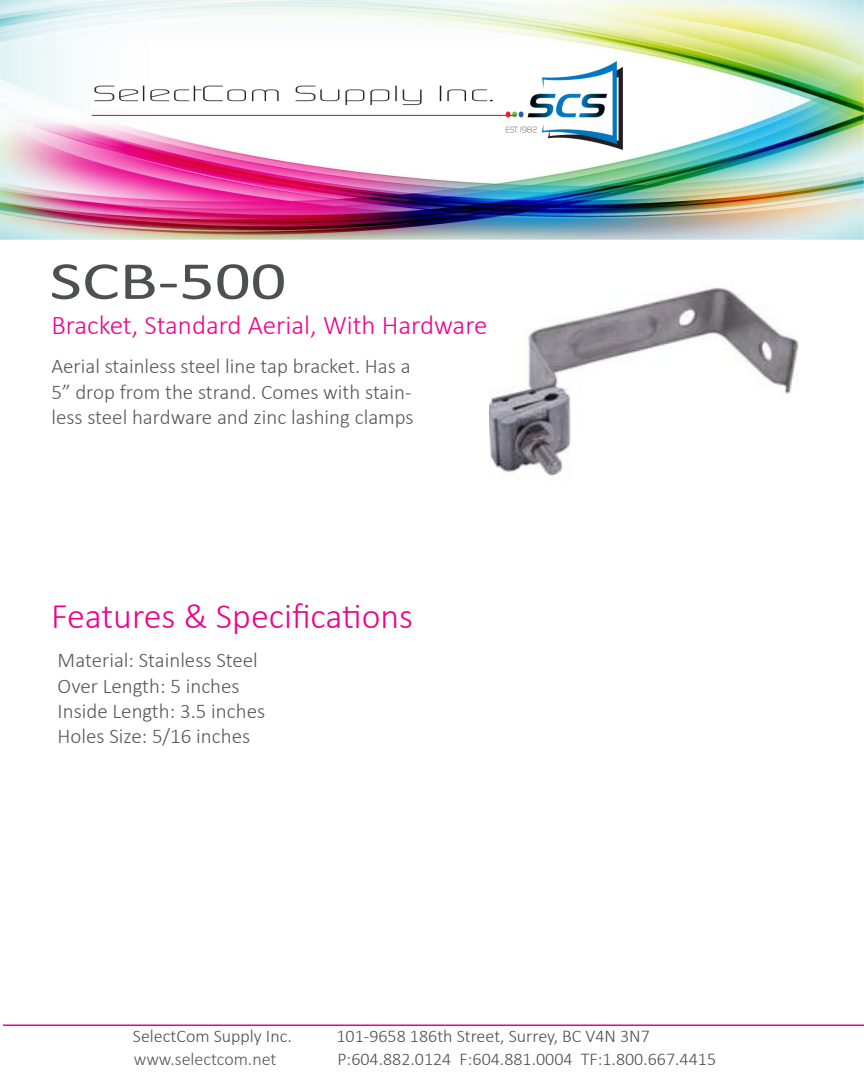
<style>
.page{position:relative;width:864px;height:1080px;background:#fff}
.page>*{position:absolute;margin:0;border:0;box-sizing:border-box;transform-origin:0 0}
.t1{font:54px "Calibri";color:#4e4f50;scale:1.3 1}
.t2{font:300 36px "Calibri";color:#ed028c}
.t3{font:300 27px "Calibri";color:#ed028c}
.t4{font:300 21px/25.2px "Calibri";color:#57585a}
.t5{font:300 18px "Calibri";color:#4e4f50}
.t6{font:300 18px "Calibri";color:#57585a}
</style>
<div class="page">
<img style="left:0;top:0;width:864px;height:239px">
<div style="left:209px;top:61px;width:392px;height:78px;background:#fff"></div>
<img style="left:505px;top:57px;width:122px;height:101px">
<img style="left:92px;top:80px;width:401px;height:27px">
<hr style="left:92px;top:115px;width:425px;height:1px;background:#ee1d23">
<hr style="left:3px;top:1024px;width:861px;height:2px;background:#ed028c">
<img style="left:489px;top:287px;width:309px;height:189px">
<p class="t1" style="left:50px;top:247px;width:184px">SCB-500</p>
<p class="t3" style="left:51px;top:309px;width:438px">Bracket, Standard Aerial, With Hardware</p>
<p class="t4" style="left:51px;top:354px;width:364px">Aerial stainless steel line tap bracket. Has a<br>5” drop from the strand. Comes with stain&shy;less steel hardware and zinc lashing clamps</p>
<p class="t2" style="left:51px;top:593px;width:364px">Features &amp; Specifications</p>
<p class="t4" style="left:58px;top:648px;width:202px">Material: Stainless Steel</p>
<p class="t4" style="left:58px;top:673px;width:184px">Over Length: 5 inches</p>
<p class="t4" style="left:58px;top:698px;width:209px">Inside Length: 3.5 inches</p>
<p class="t4" style="left:58px;top:723px;width:194px">Holes Size: 5/16 inches</p>
<p class="t5" style="left:133px;top:1025px;width:160px">SelectCom Supply Inc.</p>
<p class="t5" style="left:337px;top:1025px;width:315px">101-9658 186th Street, Surrey, BC V4N 3N7</p>
<p class="t6" style="left:134px;top:1048px;width:144px">www.selectcom.net</p>
<p class="t5" style="left:337px;top:1048px;width:380px">P:604.882.0124 F:604.881.0004 TF:1.800.667.4415</p>
</div>
